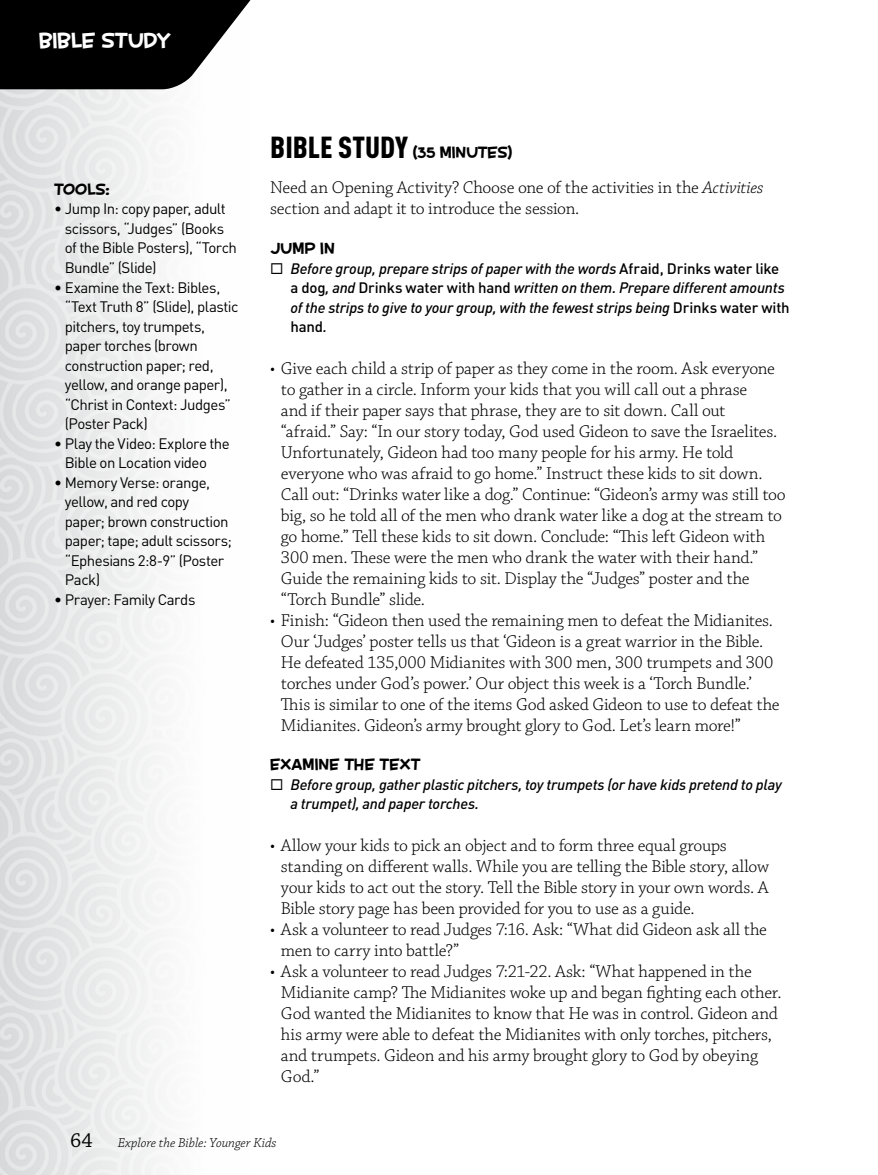
<style>
.page{position:relative;width:878px;height:1175px;background:#fff}
.page>*{position:absolute;margin:0;border:0;box-sizing:border-box;transform-origin:0 0}
.t1{font:24px "Spruce AOE";letter-spacing:-.005em;color:#fff}
.t2{font:300 18px/21px "Chaparral Pro";letter-spacing:-.01em;color:#000}
.t3{font:18px "Spruce AOE";color:#000}
.t4{font:15px/19.5px "DIN";letter-spacing:-.035em;color:#000}
.t5{font:italic 500 15px/19.5px "DIN";letter-spacing:-.015em;color:#000}
.t6{font:13.5px "Chaparral Pro Light It Capt";letter-spacing:-.005em;color:#000}
.s1{font-family:"DINOT";font-weight:900;font-stretch:condensed;font-size:30px}
.s2{font-style:italic}
.s3{font-style:normal}
.s4{font-family:"Chaparral Pro Capt";font-size:21px}
</style>
<div class="page">
<svg style="left:0;top:0;width:251px;height:89px;background:#232323"></svg>
<h1 class="t1" style="left:39px;top:26px;width:134px">BIBLE STUDY</h1>
<p class="t3" style="left:54px;top:178px;width:57px">TOOLS:</p>
<p class="t4" style="left:65px;top:199px;width:174px;text-indent:-11px">• Jump In: copy paper, adult scissors, “Judges” (Books of the Bible Posters), “Torch<br>Bundle” (Slide)</p>
<p class="t4" style="left:65px;top:277px;width:175px;text-indent:-11px">• Examine the Text: Bibles, “Text Truth 8” (Slide), plastic pitchers, toy trumpets, paper torches (brown construction paper; red, yellow, and orange paper), “Christ in Context: Judges” (Poster Pack)</p>
<p class="t4" style="left:65px;top:433px;width:166px;text-indent:-11px">• Play the Video: Explore the<br>Bible on Location video</p>
<p class="t4" style="left:65px;top:472px;width:168px;text-indent:-11px">• Memory Verse: orange, yellow, and red copy paper; brown construction paper; tape; adult scissors; “Ephesians 2:8-9” (Poster<br>Pack)</p>
<p class="t4" style="left:54px;top:589px;width:143px">• Prayer: Family Cards</p>
<p class="t3" style="left:270px;top:141px;width:244px"><span class="s1">BIBLE STUDY</span> (35 MINUTES)</p>
<p class="t2" style="left:270px;top:177px;width:494px">Need an Opening Activity? Choose one of the activities in the <span class="s2">Activities </span>section and adapt it to introduce the session.</p>
<p class="t3" style="left:270px;top:237px;width:66px">JUMP IN</p>
<p class="t5" style="left:290px;top:258px;width:501px;text-indent:-20px">◻ Before group, prepare strips of paper with the words <span class="s3">Afraid, Drinks water like a dog</span>, and <span class="s3">Drinks water with hand</span> written on them. Prepare different amounts of the strips to give to your group, with the fewest strips being <span class="s3">Drinks water with hand</span>.</p>
<p class="t2" style="left:281px;top:359px;width:506px;text-indent:-11px">• Give each child a strip of paper as they come in the room. Ask everyone to gather in a circle. Inform your kids that you will call out a phrase<br>and if their paper says that phrase, they are to sit down. Call out<br>“afraid.” Say: “In our story today, God used Gideon to save the Israelites.<br>Unfortunately, Gideon had too many people for his army. He told everyone who was afraid to go home.” Instruct these kids to sit down.<br>Call out: “Drinks water like a dog.” Continue: “Gideon’s army was still too big, so he told all of the men who drank water like a dog at the stream to go home.” Tell these kids to sit down. Conclude: “This left Gideon with 300 men. These were the men who drank the water with their hand.” Guide the remaining kids to sit. Display the “Judges” poster and the “Torch Bundle” slide.</p>
<p class="t2" style="left:281px;top:611px;width:500px;text-indent:-11px">• Finish: “Gideon then used the remaining men to defeat the Midianites.<br>Our ‘Judges’ poster tells us that ‘Gideon is a great warrior in the Bible.<br>He defeated 135,000 Midianites with 300 men, 300 trumpets and 300 torches under God’s power.’ Our object this week is a ‘Torch Bundle.’ This is similar to one of the items God asked Gideon to use to defeat the Midianites. Gideon’s army brought glory to God. Let’s learn more!”</p>
<p class="t3" style="left:270px;top:753px;width:152px">EXAMINE THE TEXT</p>
<p class="t5" style="left:290px;top:774px;width:493px;text-indent:-20px">◻ Before group, gather plastic pitchers, toy trumpets (or have kids pretend to play a trumpet), and paper torches.</p>
<p class="t2" style="left:281px;top:836px;width:489px;text-indent:-11px">• Allow your kids to pick an object and to form three equal groups standing on different walls. While you are telling the Bible story, allow your kids to act out the story. Tell the Bible story in your own words. A Bible story page has been provided for you to use as a guide.</p>
<p class="t2" style="left:281px;top:920px;width:487px;text-indent:-11px">• Ask a volunteer to read Judges 7:16. Ask: “What did Gideon ask all the men to carry into battle?”</p>
<p class="t2" style="left:281px;top:962px;width:502px;text-indent:-11px">• Ask a volunteer to read Judges 7:21-22. Ask: “What happened in the Midianite camp? The Midianites woke up and began fighting each other.<br>God wanted the Midianites to know that He was in control. Gideon and his army were able to defeat the Midianites with only torches, pitchers, and trumpets. Gideon and his army brought glory to God by obeying God.”</p>
<p class="t6" style="left:70px;top:1134px;width:208px"><span class="s4">64</span> Explore the Bible: Younger Kids</p>
</div>
